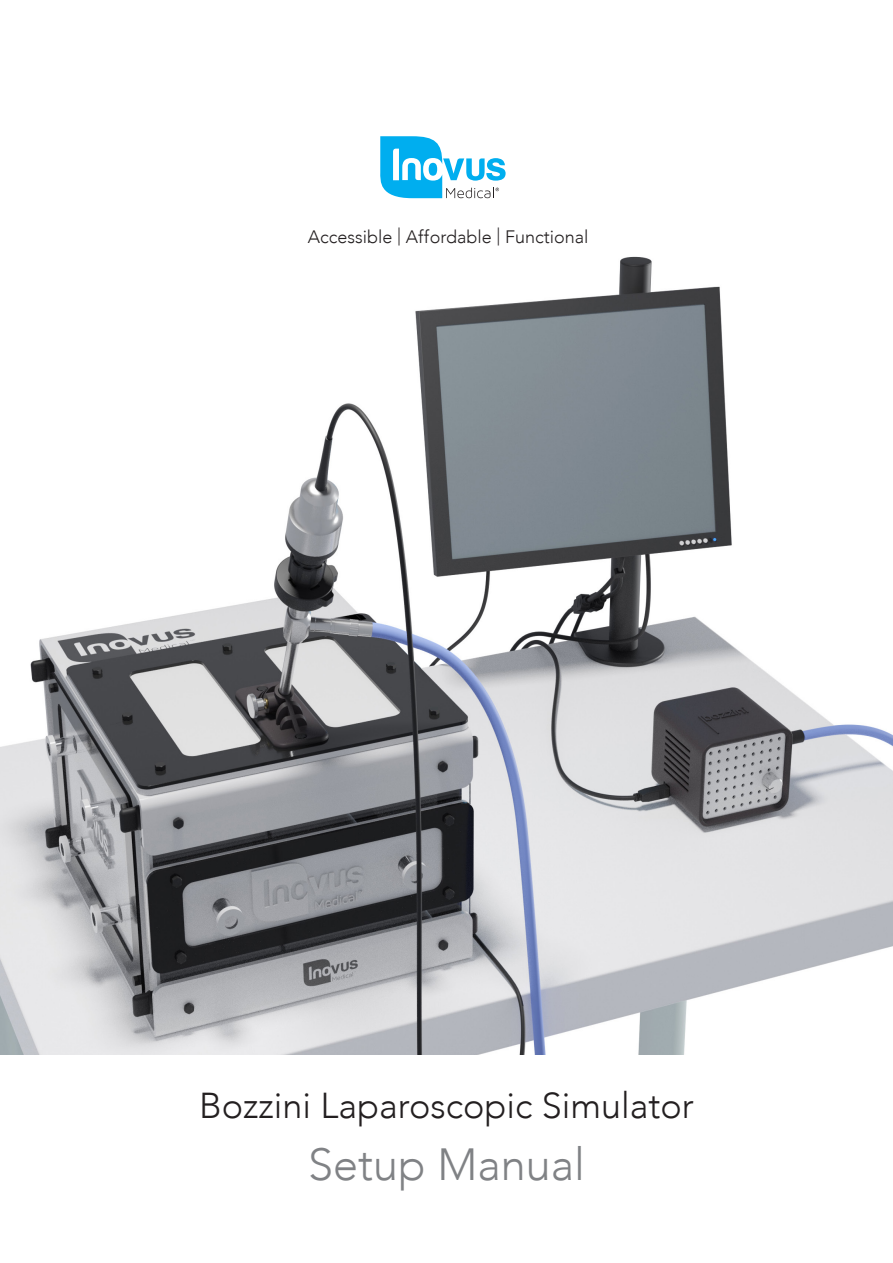
<style>
.page{position:relative;width:893px;height:1263px;background:#fff}
.page>*{position:absolute;margin:0;border:0;box-sizing:border-box;transform-origin:0 0}
.t1{font:300 45px "Avenir";color:#808285}
.t2{font:300 36px "Avenir";color:#231f20}
.t3{font:300 18px "Avenir";color:#231f20}
</style>
<div class="page">
<img style="left:0;top:256px;width:893px;height:798px">
<svg style="left:380px;top:136px;width:126px;height:62px"></svg>
<p class="t3" style="left:308px;top:226px;width:282px">Accessible | Affordable | Functional</p>
<p class="t2" style="left:199px;top:1084px;width:496px">Bozzini Laparoscopic Simulator</p>
<p class="t1" style="left:308px;top:1138px;width:278px">Setup Manual</p>
</div>
